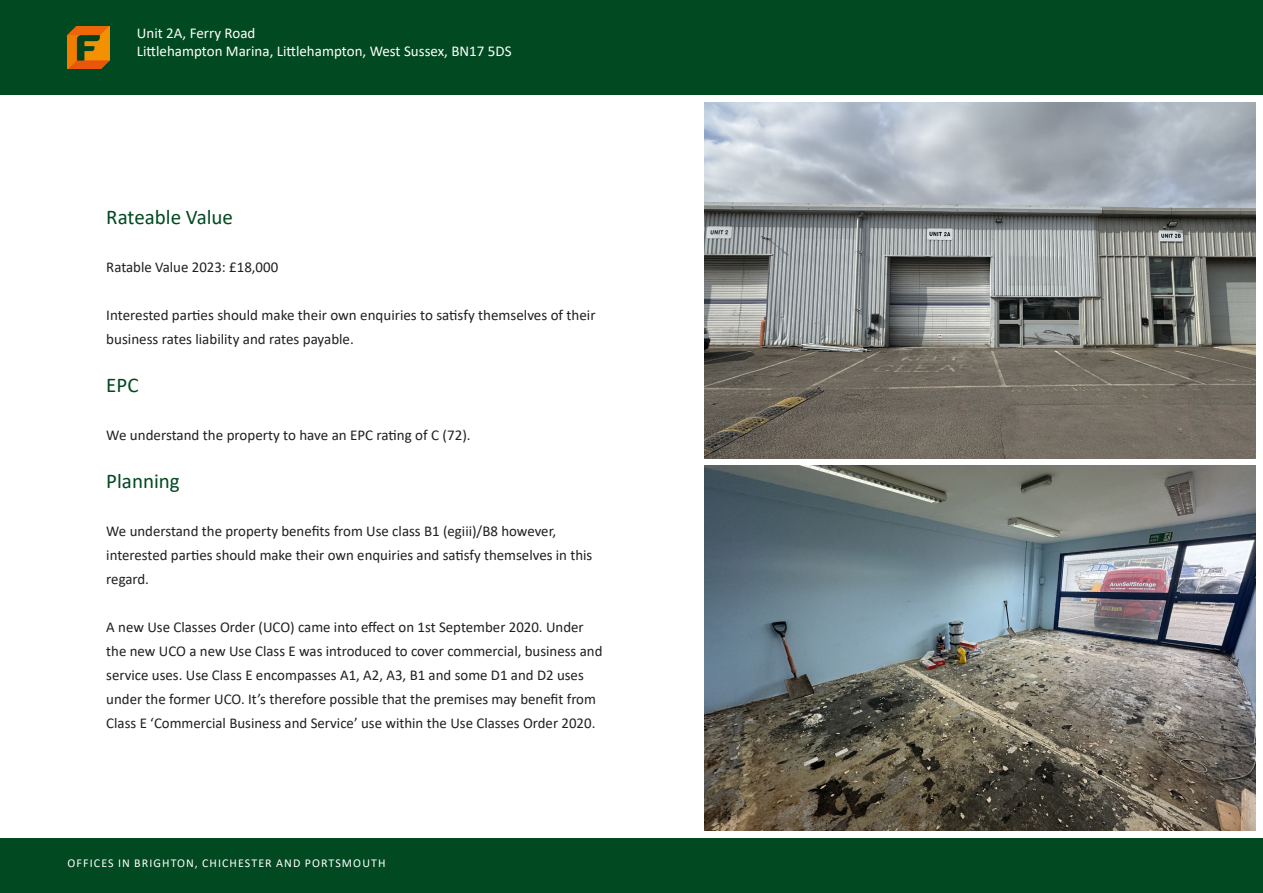
<style>
.page{position:relative;width:1263px;height:893px;background:#fff}
.page>*{position:absolute;margin:0;border:0;box-sizing:border-box;transform-origin:0 0}
.Flude_-_Sub_Header{font:21px "Calibri";color:#004921}
.Flude_-_Standard_Paragraph_Text{font:15px/24px "Calibri";color:#231f20}
.t1{font:15px "Calibri";color:#fff}
.t2{font:12px "Calibri";letter-spacing:.09em;color:#fff}
</style>
<div class="page">
<div style="left:0;top:0;width:1263px;height:95px;background:#004921"></div>
<img style="left:67px;top:26px;width:43px;height:42px">
<div style="left:0;top:838px;width:1263px;height:55px;background:#004921"></div>
<img style="left:705px;top:465px;width:550px;height:366px">
<img style="left:705px;top:102px;width:550px;height:356px">
<p class="t1" style="left:137px;top:22px;width:120px">Unit 2A, Ferry Road</p>
<p class="t1" style="left:137px;top:40px;width:376px">Littlehampton Marina, Littlehampton, West Sussex, BN17 5DS</p>
<p class="Flude_-_Sub_Header" style="left:106px;top:202px;width:128px">Rateable Value</p>
<p class="Flude_-_Standard_Paragraph_Text" style="left:106px;top:255px;width:173px">Ratable Value 2023: £18,000</p>
<p class="Flude_-_Standard_Paragraph_Text" style="left:106px;top:303px;width:491px">Interested parties should make their own enquiries to satisfy themselves of their business rates liability and rates payable.</p>
<p class="Flude_-_Sub_Header" style="left:106px;top:370px;width:34px">EPC</p>
<p class="Flude_-_Standard_Paragraph_Text" style="left:106px;top:423px;width:366px">We understand the property to have an EPC rating of C (72).</p>
<p class="Flude_-_Sub_Header" style="left:106px;top:466px;width:75px">Planning</p>
<p class="Flude_-_Standard_Paragraph_Text" style="left:106px;top:519px;width:488px">We understand the property benefits from Use class B1 (egiii)/B8 however, interested parties should make their own enquiries and satisfy themselves in this regard.</p>
<p class="Flude_-_Standard_Paragraph_Text" style="left:106px;top:615px;width:498px">A new Use Classes Order (UCO) came into effect on 1st September 2020. Under the new UCO a new Use Class E was introduced to cover commercial, business and service uses. Use Class E encompasses A1, A2, A3, B1 and some D1 and D2 uses under the former UCO. It’s therefore possible that the premises may benefit from Class E ‘Commercial Business and Service’ use within the Use Classes Order 2020.</p>
<p class="t2" style="left:68px;top:855px;width:319px">OFFICES IN BRIGHTON, CHICHESTER AND PORTSMOUTH</p>
</div>
